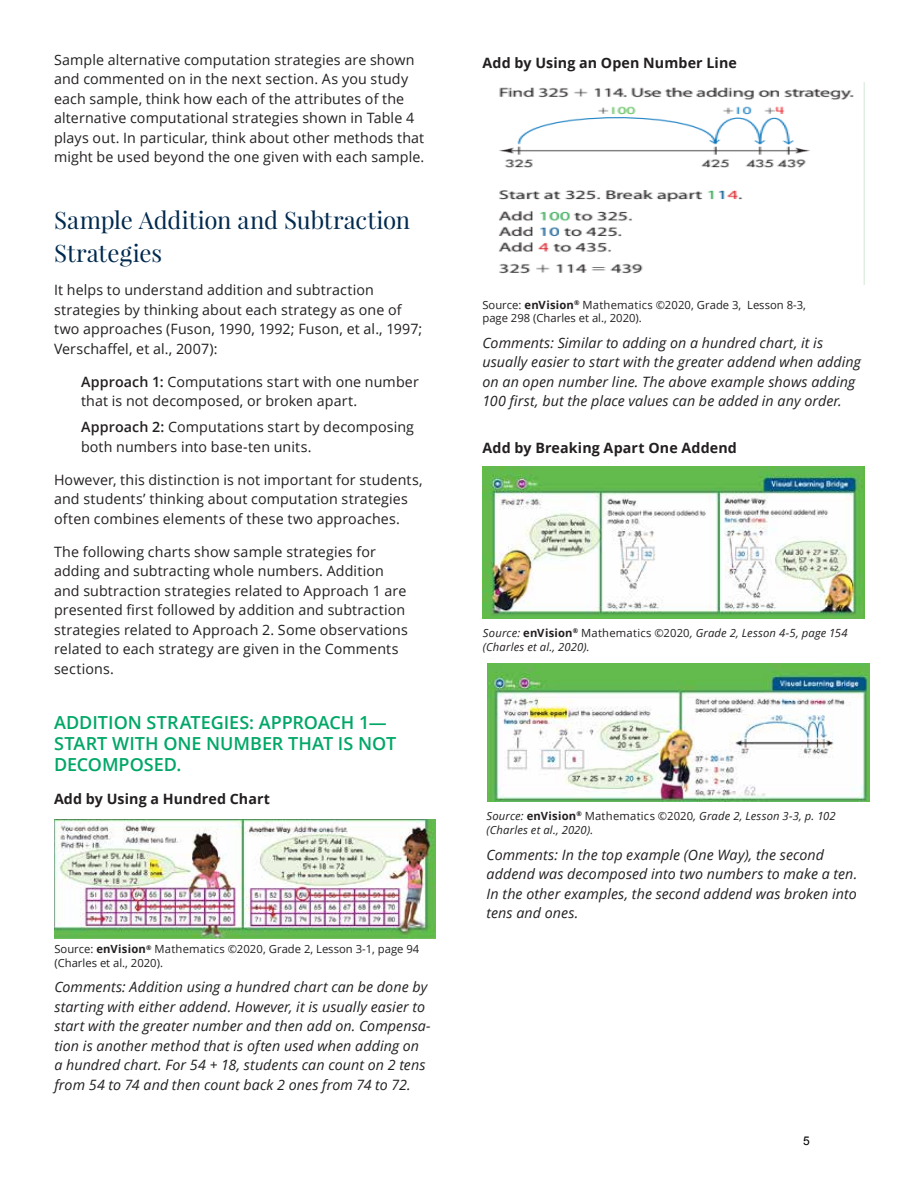
<style>
.page{position:relative;width:918px;height:1188px;background:#fff}
.page>*{position:absolute;margin:0;border:0;box-sizing:border-box;transform-origin:0 0}
.t1{font:24px/33px "Playfair Display";letter-spacing:-.005em;color:#00294e}
.t2{font:600 18px/21px "Open Sans";color:#00a767}
.t3{font:14.25px/19.5px "Open Sans";letter-spacing:.01em;color:#231f20}
.t4{font:italic 14.25px/19.5px "Open Sans";letter-spacing:.005em;color:#231f20}
.t5{font:700 14.25px "Open Sans";letter-spacing:.01em;color:#231f20}
.t6{font:12px "Arial";color:#000}
.t7{font:11.25px/13.5px "Open Sans";color:#231f20}
.t8{font:italic 11.25px/13.5px "Open Sans";letter-spacing:.015em;color:#231f20}
.s1{font-weight:600}
.s2{font-weight:700}
.s3{font-weight:700;font-style:normal}
.s4{font-style:normal}
</style>
<div class="page">
<img style="left:498px;top:82px;width:366px;height:202px">
<img style="left:54px;top:819px;width:382px;height:119px">
<img style="left:483px;top:467px;width:381px;height:151px">
<img style="left:488px;top:663px;width:381px;height:138px">
<p class="t3" style="left:54px;top:50px;width:372px">Sample alternative computation strategies are shown and commented on in the next section. As you study each sample, think how each of the attributes of the alternative computational strategies shown in Table 4 plays out. In particular, think about other methods that might be used beyond the one given with each sample.</p>
<h1 class="t1" style="left:54px;top:204px;width:358px">Sample Addition and Subtraction<br>Strategies</h1>
<p class="t3" style="left:54px;top:280px;width:370px">It helps to understand addition and subtraction strategies by thinking about each strategy as one of two approaches (Fuson, 1990, 1992; Fuson, et al., 1997; Verschaffel, et al., 2007):</p>
<p class="t3" style="left:81px;top:371px;width:339px"><span class="s1">Approach 1:</span> Computations start with one number that is not decomposed, or broken apart.</p>
<p class="t3" style="left:81px;top:417px;width:334px"><span class="s1">Approach 2:</span> Computations start by decomposing both numbers into base-ten units.</p>
<p class="t3" style="left:54px;top:470px;width:370px">However, this distinction is not important for students, and students’ thinking about computation strategies often combines elements of these two approaches.</p>
<p class="t3" style="left:54px;top:542px;width:355px">The following charts show sample strategies for adding and subtracting whole numbers. Addition and subtraction strategies related to Approach 1 are presented first followed by addition and subtraction strategies related to Approach 2. Some observations related to each strategy are given in the Comments sections.</p>
<p class="t2" style="left:54px;top:711px;width:344px">ADDITION STRATEGIES: APPROACH 1—<br>START WITH ONE NUMBER THAT IS NOT<br>DECOMPOSED.</p>
<p class="t5" style="left:54px;top:788px;width:218px">Add by Using a Hundred Chart</p>
<p class="t7" style="left:54px;top:942px;width:366px">Source: <span class="s2">enVision</span><sup>®</sup> Mathematics ©2020, Grade 2, Lesson 3-1, page 94 (Charles et al., 2020).</p>
<p class="t4" style="left:54px;top:977px;width:378px">Comments: Addition using a hundred chart can be done by starting with either addend. However, it is usually easier to start with the greater number and then add on. Compensa&shy;tion is another method that is often used when adding on a hundred chart. For 54 + 18, students can count on 2 tens from 54 to 74 and then count back 2 ones from 74 to 72.</p>
<p class="t5" style="left:483px;top:53px;width:256px">Add by Using an Open Number Line</p>
<p class="t7" style="left:482px;top:298px;width:325px">Source: <span class="s2">enVision</span><sup>®</sup> Mathematics ©2020, Grade 3, Lesson 8-3, page 298 (Charles et al., 2020).</p>
<p class="t4" style="left:482px;top:332px;width:380px">Comments: Similar to adding on a hundred chart, it is usually easier to start with the greater addend when adding on an open number line. The above example shows adding 100 first, but the place values can be added in any order.</p>
<p class="t5" style="left:483px;top:437px;width:256px">Add by Breaking Apart One Addend</p>
<p class="t8" style="left:483px;top:626px;width:366px">Source: <span class="s3">enVision</span><sup>®</sup> <span class="s4">Mathematics ©2020</span>, Grade 2, Lesson 4-5, page 154 (Charles et al., 2020).</p>
<p class="t8" style="left:487px;top:809px;width:351px">Source: <span class="s3">enVision</span><sup>®</sup> <span class="s4">Mathematics ©2020</span>, Grade 2, Lesson 3-3, p. 102 (Charles et al., 2020).</p>
<p class="t4" style="left:487px;top:845px;width:372px">Comments: In the top example (One Way), the second addend was decomposed into two numbers to make a ten.<br>In the other examples, the second addend was broken into tens and ones.</p>
<p class="t6" style="left:803px;top:1133px;width:8px">5</p>
</div>
